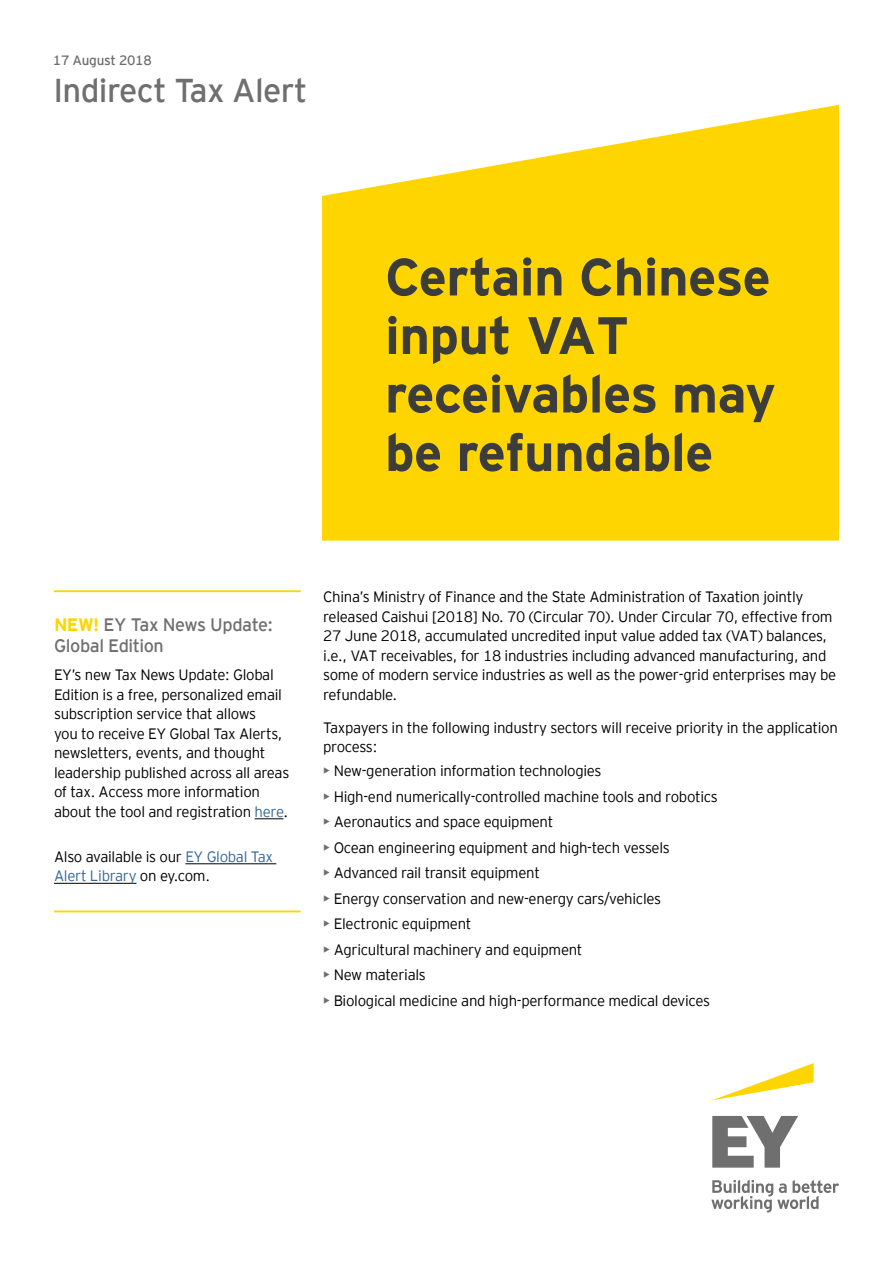
<style>
.page{position:relative;width:893px;height:1263px;background:#fff}
.page>*{position:absolute;margin:0;border:0;box-sizing:border-box;transform-origin:0 0}
.t1{font:700 52.5px/58.5px "EY Interstate";letter-spacing:-.01em;color:#3c3c3b}
.t2{font:33px "EY Interstate";letter-spacing:-.02em;color:#706f6f}
.t3{font:18px/21px "EY Interstate";letter-spacing:-.025em;color:#706f6f}
.t4{font:300 15px/19.5px "EY Interstate";letter-spacing:-.02em;color:#000}
.t5{font:13.5px "EY Interstate";letter-spacing:-.02em;color:#706f6f}
.s1{font-weight:700;color:#ffd500}
.s2{color:#369}
.s3{font-weight:400;color:#706f6f}
</style>
<div class="page">
<svg style="left:322px;top:105px;width:517px;height:436px;background:#ffd91a"></svg>
<hr style="left:54px;top:590px;width:247px;height:2px;background:#ffd500">
<svg style="left:255px;top:818px;width:28px;height:1px"></svg>
<hr style="left:185px;top:863px;width:91px;height:1px;background:#000">
<hr style="left:54px;top:883px;width:82px;height:1px;background:#000">
<hr style="left:54px;top:910px;width:247px;height:2px;background:#ffd500">
<svg style="left:713px;top:1063px;width:101px;height:37px"></svg>
<svg style="left:711px;top:1116px;width:128px;height:96px"></svg>
<p class="t5" style="left:53px;top:50px;width:100px">17 August 2018</p>
<h2 class="t2" style="left:53px;top:67px;width:256px">Indirect Tax Alert</h2>
<h1 class="t1" style="left:385px;top:244px;width:392px">Certain Chinese input VAT receivables may be refundable</h1>
<p class="t3" style="left:54px;top:613px;width:220px"><span class="s1">NEW!</span> EY Tax News Update:<br>Global Edition</p>
<p class="t4" style="left:54px;top:664px;width:237px">EY’s new Tax News Update: Global Edition is a free, personalized email subscription service that allows<br>you to receive EY Global Tax Alerts, newsletters, events, and thought leadership published across all areas of tax. Access more information about the tool and registration <span class="s2">here</span>.</p>
<p class="t4" style="left:54px;top:846px;width:221px">Also available is our <span class="s2">EY Global Tax<br>Alert Library</span> on ey.com.</p>
<p class="t4" style="left:323px;top:586px;width:515px">China’s Ministry of Finance and the State Administration of Taxation jointly released Caishui [2018] No. 70 (Circular 70). Under Circular 70, effective from 27 June 2018, accumulated uncredited input value added tax (VAT) balances, i.e., VAT receivables, for 18 industries including advanced manufacturing, and some of modern service industries as well as the power-grid enterprises may be refundable.</p>
<p class="t4" style="left:323px;top:717px;width:516px">Taxpayers in the following industry sectors will receive priority in the application process:</p>
<p class="t4" style="left:323px;top:760px;width:280px"><span class="s3">•</span> New-generation information technologies</p>
<p class="t4" style="left:323px;top:786px;width:396px"><span class="s3">•</span> High-end numerically-controlled machine tools and robotics</p>
<p class="t4" style="left:323px;top:811px;width:232px"><span class="s3">•</span> Aeronautics and space equipment</p>
<p class="t4" style="left:323px;top:837px;width:348px"><span class="s3">•</span> Ocean engineering equipment and high-tech vessels</p>
<p class="t4" style="left:323px;top:862px;width:218px"><span class="s3">•</span> Advanced rail transit equipment</p>
<p class="t4" style="left:323px;top:888px;width:340px"><span class="s3">•</span> Energy conservation and new-energy cars/vehicles</p>
<p class="t4" style="left:323px;top:913px;width:150px"><span class="s3">•</span> Electronic equipment</p>
<p class="t4" style="left:323px;top:939px;width:261px"><span class="s3">•</span> Agricultural machinery and equipment</p>
<p class="t4" style="left:323px;top:964px;width:104px"><span class="s3">•</span> New materials</p>
<p class="t4" style="left:323px;top:990px;width:388px"><span class="s3">•</span> Biological medicine and high-performance medical devices</p>
</div>
